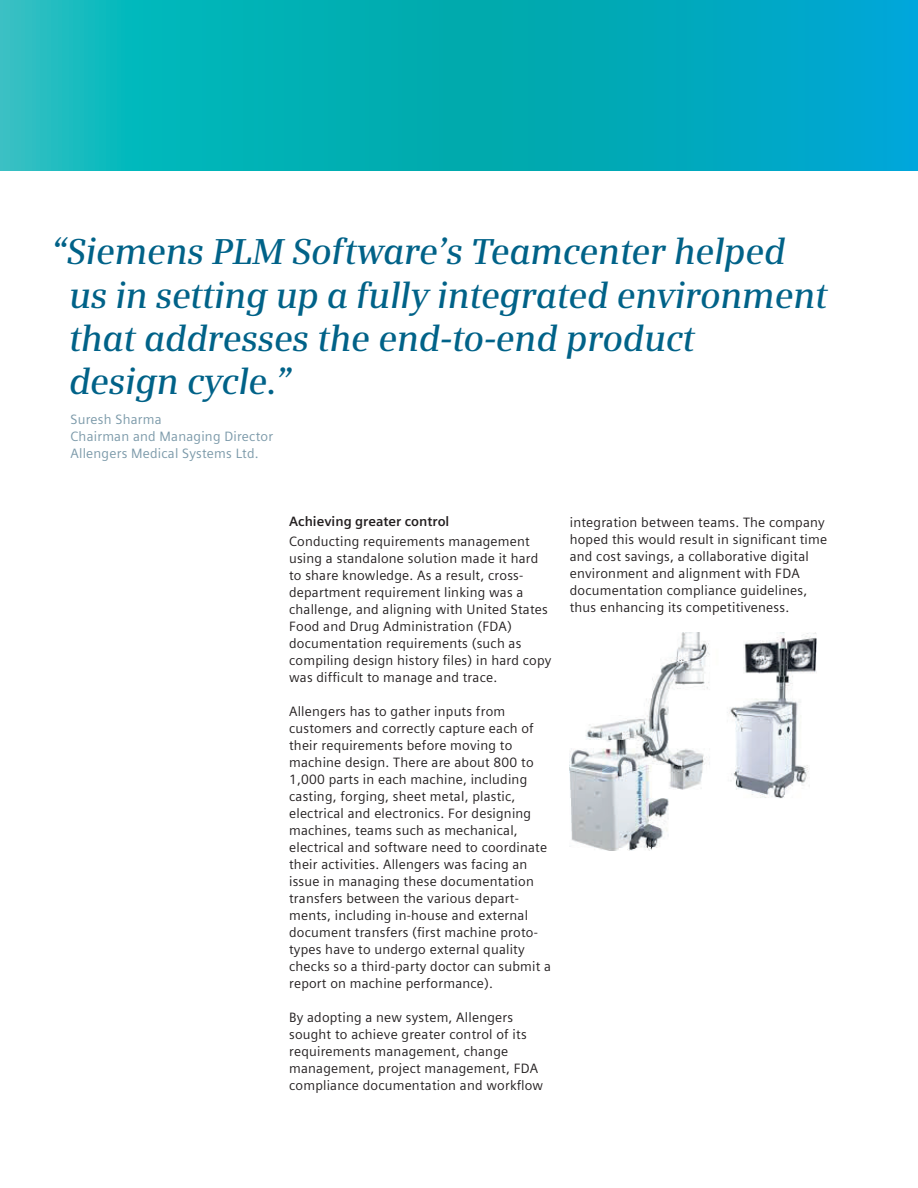
<style>
.page{position:relative;width:918px;height:1188px;background:#fff}
.page>*{position:absolute;margin:0;border:0;box-sizing:border-box;transform-origin:0 0}
.t1{font:italic 600 36px/43.2px "Siemens Serif";letter-spacing:-.01em;color:#006288}
.t2{font:13.5px/17px "Siemens Sans Global";letter-spacing:.015em;color:#231f20}
.t3{font:13.5px/17px "Siemens Sans Global";letter-spacing:.015em;color:#7b99a9}
.t4{font:700 13.5px "Siemens Sans Global";color:#231f20}
</style>
<div class="page">
<svg style="left:0;top:0;width:918px;height:170px;background:#04aebb"></svg>
<img style="left:570px;top:633px;width:246px;height:217px">
<h1 class="t1" style="left:69px;top:230px;width:760px;text-indent:-18px">“Siemens PLM Software’s Teamcenter helped us in setting up a fully integrated environment that addresses the end-to-end product<br>design cycle.”</h1>
<p class="t3" style="left:71px;top:411px;width:204px">Suresh Sharma<br>Chairman and Managing Director<br>Allengers Medical Systems Ltd.</p>
<p class="t4" style="left:289px;top:511px;width:162px">Achieving greater control</p>
<p class="t2" style="left:289px;top:533px;width:264px">Conducting requirements management using a standalone solution made it hard to share knowledge. As a result, cross&shy;department requirement linking was a challenge, and aligning with United States Food and Drug Administration (FDA) documentation requirements (such as compiling design history files) in hard copy was difficult to manage and trace.</p>
<p class="t2" style="left:289px;top:703px;width:264px">Allengers has to gather inputs from customers and correctly capture each of their requirements before moving to machine design. There are about 800 to 1,000 parts in each machine, including casting, forging, sheet metal, plastic, electrical and electronics. For designing machines, teams such as mechanical, electrical and software need to coordinate their activities. Allengers was facing an issue in managing these documentation transfers between the various depart&shy;ments, including in-house and external document transfers (first machine proto&shy;types have to undergo external quality checks so a third-party doctor can submit a report on machine performance).</p>
<p class="t2" style="left:289px;top:1009px;width:256px">By adopting a new system, Allengers sought to achieve greater control of its requirements management, change management, project management, FDA compliance documentation and workflow</p>
<p class="t2" style="left:570px;top:514px;width:259px">integration between teams. The company hoped this would result in significant time and cost savings, a collaborative digital environment and alignment with FDA documentation compliance guidelines, thus enhancing its competitiveness.</p>
</div>
